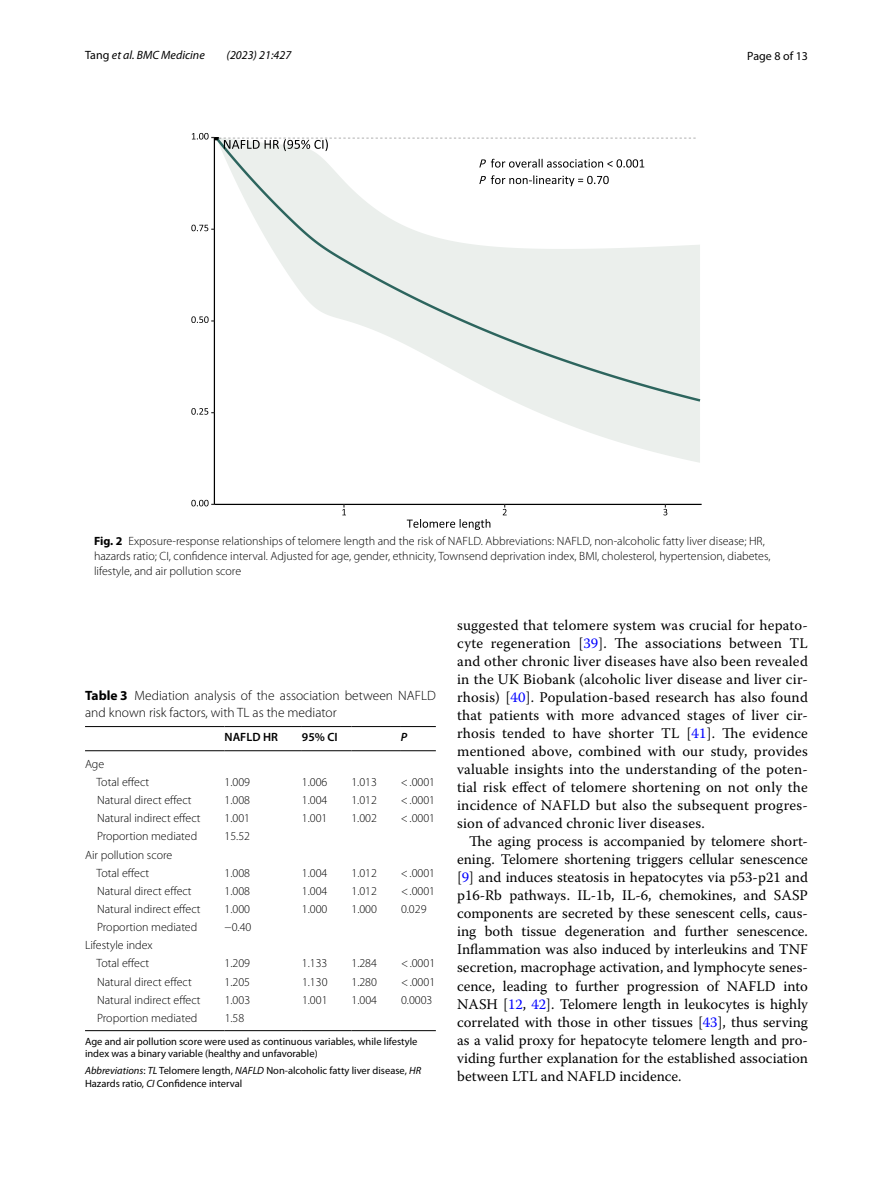
<style>
.page{position:relative;width:893px;height:1187px;background:#fff}
.page>*{position:absolute;margin:0;border:0;box-sizing:border-box;transform-origin:0 0}
.t1{font:14.7px/18px "Warnock Pro";letter-spacing:.01em;color:#000;text-align:justify}
.t2{font:300 13.5px/16.5px "Myriad Pro";color:#000}
.t3{font:300 12px/18.1px "Myriad Pro";color:#000}
.t4{font:italic 12px "Myriad Pro";color:#000}
.t5{font:600 12px "Myriad Pro";color:#000}
.t6{font:12px "Myriad Pro";color:#000}
.t7{font:italic 600 12px "Myriad Pro";color:#000}
.t8{font:10.5px/12.8px "Myriad Pro";color:#000}
.s1{font-style:normal}
.s2{font-weight:700}
.s3{font-style:italic}
.s4{color:#00f}
</style>
<div class="page">
<svg style="left:516px;top:402px;width:184px;height:61px;fill:#ebefec"></svg>
<svg style="left:222px;top:151px;width:479px;height:251px"></svg>
<svg style="left:479px;top:159px;width:165px;height:8px"></svg>
<svg style="left:479px;top:175px;width:130px;height:11px"></svg>
<hr style="left:214px;top:137px;width:1px;height:367px;background:#000">
<svg style="left:191px;top:500px;width:23px;height:6px"></svg>
<svg style="left:191px;top:408px;width:23px;height:6px"></svg>
<svg style="left:191px;top:316px;width:23px;height:7px"></svg>
<svg style="left:191px;top:225px;width:23px;height:6px"></svg>
<hr style="left:214px;top:503px;width:488px;height:2px;background:#000">
<svg style="left:342px;top:504px;width:4px;height:11px"></svg>
<svg style="left:503px;top:504px;width:4px;height:11px"></svg>
<svg style="left:663px;top:504px;width:4px;height:11px"></svg>
<svg style="left:407px;top:519px;width:83px;height:11px"></svg>
<svg style="left:192px;top:133px;width:504px;height:18px"></svg>
<hr style="left:85px;top:726px;width:140px;height:1px;background:#000">
<hr style="left:85px;top:750px;width:140px;height:1px;background:#000">
<hr style="left:225px;top:726px;width:77px;height:1px;background:#000">
<hr style="left:225px;top:750px;width:77px;height:1px;background:#000">
<hr style="left:302px;top:726px;width:49px;height:1px;background:#000">
<hr style="left:351px;top:726px;width:50px;height:1px;background:#000">
<hr style="left:302px;top:750px;width:49px;height:1px;background:#000">
<hr style="left:351px;top:750px;width:50px;height:1px;background:#000">
<hr style="left:401px;top:726px;width:35px;height:1px;background:#000">
<hr style="left:401px;top:750px;width:35px;height:1px;background:#000">
<hr style="left:85px;top:1030px;width:140px;height:1px;background:#000">
<hr style="left:225px;top:1030px;width:77px;height:1px;background:#000">
<hr style="left:302px;top:1030px;width:49px;height:1px;background:#000">
<hr style="left:351px;top:1030px;width:50px;height:1px;background:#000">
<hr style="left:401px;top:1030px;width:35px;height:1px;background:#000">
<p class="t4" style="left:85px;top:48px;width:121px"><span class="s1">Tang</span> et al. BMC Medicine</p>
<p class="t4" style="left:227px;top:48px;width:66px">(2023) 21:427</p>
<p class="t6" style="left:747px;top:48px;width:62px">Page 8 of 13</p>
<p class="t3" style="left:94px;top:533px;width:678px;line-height:15px"><span class="s2">Fig. 2</span> Exposure-response relationships of telomere length and the risk of NAFLD. Abbreviations: NAFLD, non-alcoholic fatty liver disease; HR, hazards ratio; CI, confidence interval. Adjusted for age, gender, ethnicity, Townsend deprivation index, BMI, cholesterol, hypertension, diabetes, lifestyle, and air pollution score</p>
<p class="t2" style="left:85px;top:687px;width:352px"><span class="s2">Table 3</span> Mediation analysis of the association between NAFLD and known risk factors, with TL as the mediator</p>
<p class="t3" style="left:97px;top:754px;width:54px;text-indent:-11px">Age<br>Total effect</p>
<p class="t5" style="left:225px;top:729px;width:55px">NAFLD HR</p>
<p class="t5" style="left:302px;top:729px;width:37px">95% CI</p>
<p class="t7" style="left:401px;top:729px;width:8px">P</p>
<p class="t3" style="left:225px;top:773px;width:27px">1.009</p>
<p class="t3" style="left:302px;top:773px;width:27px">1.006</p>
<p class="t3" style="left:351px;top:773px;width:27px">1.013</p>
<p class="t3" style="left:401px;top:773px;width:36px">&lt;.0001</p>
<p class="t3" style="left:97px;top:791px;width:96px">Natural direct effect</p>
<p class="t3" style="left:225px;top:791px;width:27px">1.008</p>
<p class="t3" style="left:302px;top:791px;width:27px">1.004</p>
<p class="t3" style="left:351px;top:791px;width:27px">1.012</p>
<p class="t3" style="left:401px;top:791px;width:36px">&lt;.0001</p>
<p class="t3" style="left:97px;top:809px;width:105px">Natural indirect effect</p>
<p class="t3" style="left:225px;top:809px;width:27px">1.001</p>
<p class="t3" style="left:302px;top:809px;width:27px">1.001</p>
<p class="t3" style="left:351px;top:809px;width:27px">1.002</p>
<p class="t3" style="left:401px;top:809px;width:36px">&lt;.0001</p>
<p class="t3" style="left:97px;top:827px;width:102px">Proportion mediated</p>
<p class="t3" style="left:225px;top:827px;width:27px">15.52</p>
<p class="t3" style="left:97px;top:845px;width:77px;text-indent:-11px">Air pollution score<br>Total effect</p>
<p class="t3" style="left:225px;top:863px;width:27px">1.008</p>
<p class="t3" style="left:302px;top:863px;width:27px">1.004</p>
<p class="t3" style="left:351px;top:863px;width:27px">1.012</p>
<p class="t3" style="left:401px;top:863px;width:36px">&lt;.0001</p>
<p class="t3" style="left:97px;top:881px;width:96px">Natural direct effect</p>
<p class="t3" style="left:225px;top:881px;width:27px">1.008</p>
<p class="t3" style="left:302px;top:881px;width:27px">1.004</p>
<p class="t3" style="left:351px;top:881px;width:27px">1.012</p>
<p class="t3" style="left:401px;top:881px;width:36px">&lt;.0001</p>
<p class="t3" style="left:97px;top:900px;width:105px">Natural indirect effect</p>
<p class="t3" style="left:225px;top:900px;width:27px">1.000</p>
<p class="t3" style="left:302px;top:900px;width:27px">1.000</p>
<p class="t3" style="left:351px;top:900px;width:27px">1.000</p>
<p class="t3" style="left:401px;top:900px;width:27px">0.029</p>
<p class="t3" style="left:97px;top:918px;width:102px">Proportion mediated</p>
<p class="t3" style="left:225px;top:918px;width:28px">−0.40</p>
<p class="t3" style="left:85px;top:936px;width:69px;text-align:right">Lifestyle index<br>Total effect</p>
<p class="t3" style="left:225px;top:954px;width:27px">1.209</p>
<p class="t3" style="left:302px;top:954px;width:27px">1.133</p>
<p class="t3" style="left:351px;top:954px;width:27px">1.284</p>
<p class="t3" style="left:401px;top:954px;width:36px">&lt;.0001</p>
<p class="t3" style="left:97px;top:972px;width:96px">Natural direct effect</p>
<p class="t3" style="left:225px;top:972px;width:27px">1.205</p>
<p class="t3" style="left:302px;top:972px;width:27px">1.130</p>
<p class="t3" style="left:351px;top:972px;width:27px">1.280</p>
<p class="t3" style="left:401px;top:972px;width:36px">&lt;.0001</p>
<p class="t3" style="left:97px;top:990px;width:105px">Natural indirect effect</p>
<p class="t3" style="left:225px;top:990px;width:27px">1.003</p>
<p class="t3" style="left:302px;top:990px;width:27px">1.001</p>
<p class="t3" style="left:352px;top:990px;width:27px">1.004</p>
<p class="t3" style="left:401px;top:990px;width:33px">0.0003</p>
<p class="t3" style="left:97px;top:1009px;width:102px">Proportion mediated</p>
<p class="t3" style="left:225px;top:1009px;width:21px">1.58</p>
<p class="t8" style="left:85px;top:1034px;width:334px">Age and air pollution score were used as continuous variables, while lifestyle index was a binary variable (healthy and unfavorable)</p>
<p class="t8" style="left:85px;top:1064px;width:338px"><span class="s3">Abbreviations</span>: <span class="s3">TL</span> Telomere length, <span class="s3">NAFLD</span> Non-alcoholic fatty liver disease, <span class="s3">HR<br></span>Hazards ratio, <span class="s3">CI</span> Confidence interval</p>
<p class="t1" style="left:457px;top:616px;width:352px">suggested that telomere system was crucial for hepato&shy;cyte regeneration [<span class="s4">39</span>]. The associations between TL and other chronic liver diseases have also been revealed in the UK Biobank (alcoholic liver disease and liver cir&shy;rhosis) [<span class="s4">40</span>]. Population-based research has also found that patients with more advanced stages of liver cir&shy;rhosis tended to have shorter TL [<span class="s4">41</span>]. The evidence mentioned above, combined with our study, provides valuable insights into the understanding of the poten&shy;tial risk effect of telomere shortening on not only the incidence of NAFLD but also the subsequent progres&shy;sion of advanced chronic liver diseases.</p>
<p class="t1" style="left:457px;top:832px;width:352px;text-indent:12px">The aging process is accompanied by telomere short&shy;ening. Telomere shortening triggers cellular senescence [<span class="s4">9</span>] and induces steatosis in hepatocytes via p53-p21 and p16-Rb pathways. IL-1b, IL-6, chemokines, and SASP components are secreted by these senescent cells, caus&shy;ing both tissue degeneration and further senescence.<br>Inflammation was also induced by interleukins and TNF secretion, macrophage activation, and lymphocyte senes&shy;cence, leading to further progression of NAFLD into NASH [<span class="s4">12</span>, <span class="s4">42</span>]. Telomere length in leukocytes is highly correlated with those in other tissues [<span class="s4">43</span>], thus serving as a valid proxy for hepatocyte telomere length and pro&shy;viding further explanation for the established association between LTL and NAFLD incidence.</p>
</div>
